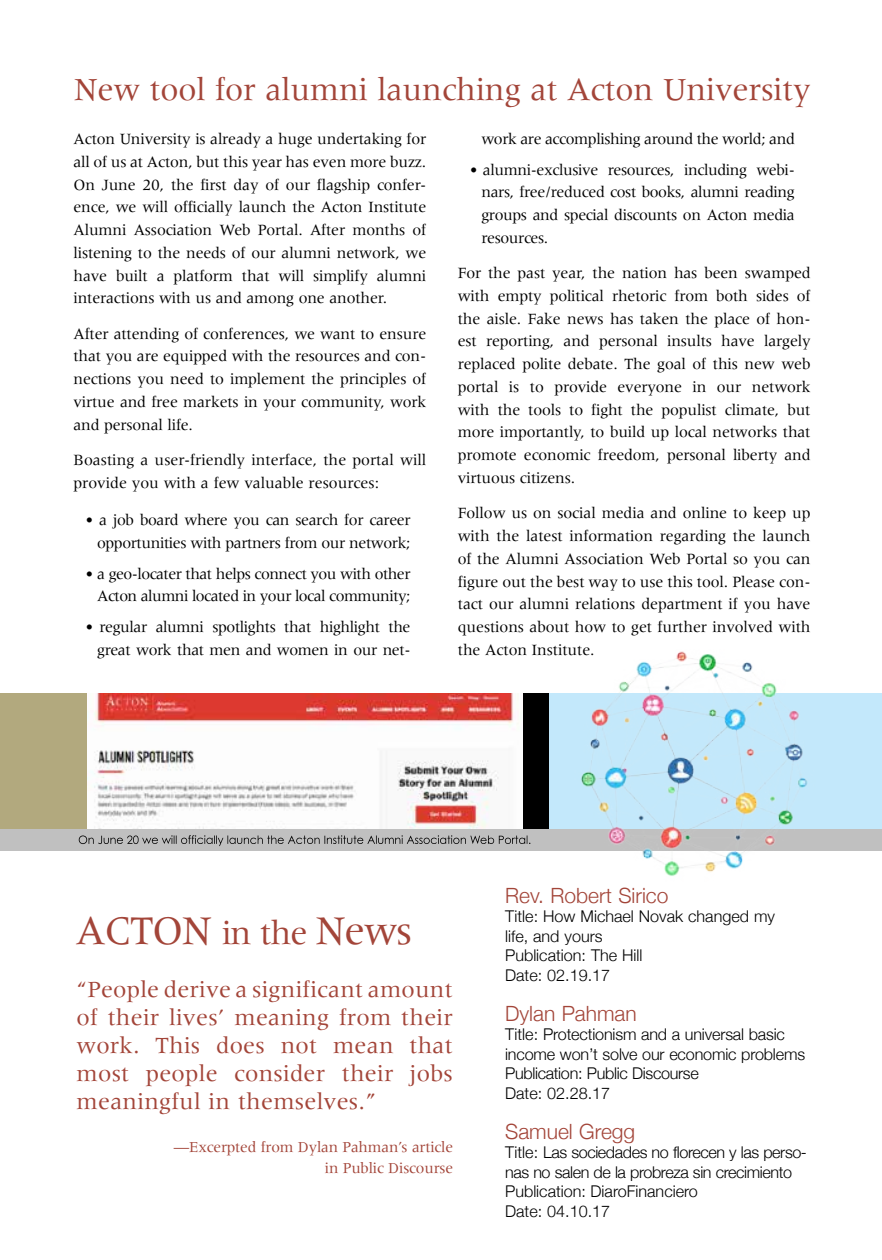
<style>
.page{position:relative;width:882px;height:1260px;background:#fff}
.page>*{position:absolute;margin:0;border:0;box-sizing:border-box;transform-origin:0 0}
.t1{font:42px "Meridien";letter-spacing:-.03em;color:#a34539}
.t2{font:33.25px "Meridien";letter-spacing:-.005em;color:#a34539}
.t3{font:23.97px/28px "Meridien";letter-spacing:.01em;color:#a34539;text-align:justify}
.t4{font:300 21px "Helvetica Neue";color:#a34539}
.t5{font:16.1px/22.8px "Meridien";letter-spacing:-.025em;color:#000;text-align:justify}
.t6{font:300 16.1px/19.4px "Helvetica Neue";letter-spacing:-.01em;color:#000}
.t7{font:16.1px/22.8px "Meridien";color:#000}
.t8{font:15.75px/21px "Meridien";letter-spacing:-.01em;color:#a34539;text-align:right}
.s1{font-size:35px}
</style>
<div class="page">
<div style="left:0;top:692px;width:314px;height:157px;background:#b2a97e"></div>
<div style="left:280px;top:692px;width:602px;height:157px;background:#c3e8fb"></div>
<div style="left:101px;top:692px;width:448px;height:157px;background:#000"></div>
<img style="left:87px;top:692px;width:435px;height:137px">
<div style="left:0;top:829px;width:882px;height:21px;background:#c0c0c0"></div>
<img style="left:566px;top:651px;width:250px;height:225px">
<svg style="left:79px;top:835px;width:451px;height:11px"></svg>
<h2 class="t2" style="left:74px;top:71px;width:738px">New tool for alumni launching at Acton University</h2>
<p class="t5" style="left:74px;top:127px;width:354px">Acton University is already a huge undertaking for all of us at Acton, but this year has even more buzz.<br>On June 20, the first day of our flagship confer&shy;ence, we will officially launch the Acton Institute Alumni Association Web Portal. After months of listening to the needs of our alumni network, we have built a platform that will simplify alumni interactions with us and among one another.</p>
<p class="t5" style="left:74px;top:322px;width:354px">After attending of conferences, we want to ensure that you are equipped with the resources and con&shy;nections you need to implement the principles of virtue and free markets in your community, work and personal life.</p>
<p class="t7" style="left:74px;top:448px;width:354px">Boasting a user-friendly interface, the portal will provide you with a few valuable resources:</p>
<p class="t5" style="left:85px;top:509px;width:327px;text-align:right">• a job board where you can search for career opportunities with partners from our network;</p>
<p class="t5" style="left:85px;top:562px;width:327px;text-align:right">• a geo-locater that helps connect you with other<br>Acton alumni located in your local community;</p>
<p class="t5" style="left:85px;top:615px;width:327px;text-align:right">• regular alumni spotlights that highlight the great work that men and women in our net-</p>
<p class="t5" style="left:481px;top:127px;width:315px">work are accomplishing around the world; and</p>
<p class="t5" style="left:481px;top:158px;width:315px;text-indent:-12px">• alumni-exclusive resources, including webi&shy;nars, free/reduced cost books, alumni reading groups and special discounts on Acton media resources.</p>
<p class="t5" style="left:458px;top:262px;width:354px">For the past year, the nation has been swamped with empty political rhetoric from both sides of the aisle. Fake news has taken the place of hon&shy;est reporting, and personal insults have largely replaced polite debate. The goal of this new web portal is to provide everyone in our network with the tools to fight the populist climate, but more importantly, to build up local networks that promote economic freedom, personal liberty and virtuous citizens.</p>
<p class="t5" style="left:458px;top:502px;width:354px">Follow us on social media and online to keep up with the latest information regarding the launch of the Alumni Association Web Portal so you can figure out the best way to use this tool. Please con&shy;tact our alumni relations department if you have questions about how to get further involved with the Acton Institute.</p>
<h1 class="t1" style="left:76px;top:907px;width:338px">ACTON <span class="s1">in the</span> News</h1>
<h3 class="t3" style="left:77px;top:975px;width:378px">“People derive a significant amount of their lives’ meaning from their work. This does not mean that most people consider their jobs meaningful in themselves.”</h3>
<p class="t8" style="left:174px;top:1136px;width:281px">—Excerpted from Dylan Pahman’s article in Public Discourse</p>
<h3 class="t4" style="left:505px;top:883px;width:165px">Rev. Robert Sirico</h3>
<p class="t6" style="left:505px;top:907px;width:271px">Title: How Michael Novak changed my life, and yours<br>Publication: The Hill<br>Date: 02.19.17</p>
<h3 class="t4" style="left:505px;top:1001px;width:133px">Dylan Pahman</h3>
<p class="t6" style="left:505px;top:1025px;width:302px">Title: Protectionism and a universal basic income won’t solve our economic problems Publication: Public Discourse<br>Date: 02.28.17</p>
<h3 class="t4" style="left:505px;top:1119px;width:132px">Samuel Gregg</h3>
<p class="t6" style="left:505px;top:1142px;width:303px">Title: Las sociedades no florecen y las perso&shy;nas no salen de la probreza sin crecimiento Publication: DiaroFinanciero<br>Date: 04.10.17</p>
</div>
